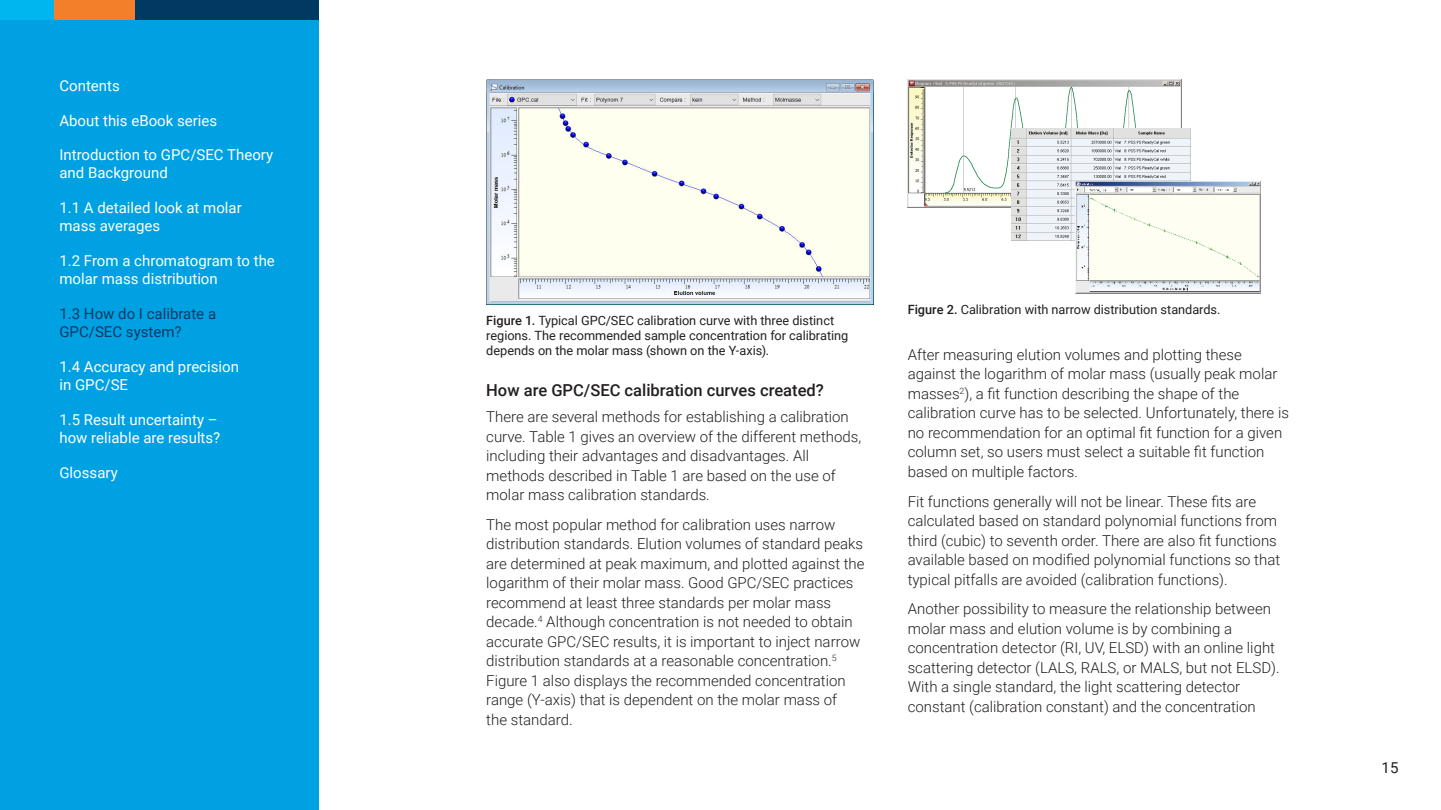
<style>
.page{position:relative;width:1441px;height:810px;background:#fff}
.page>*{position:absolute;margin:0;border:0;box-sizing:border-box;transform-origin:0 0}
.Header_2{font:500 16.5px "Roboto";color:#231f20}
.Body_text{font:300 15px/19.5px "Roboto";color:#231f20}
.Contents{font:15px/18px "Roboto";color:#fff}
.Contents-2{font:15px/18px "Roboto";color:#003a63}
.t1{font:15px "Roboto";color:#231f20}
.t2{font:12.75px/15px "Roboto";letter-spacing:-.005em;color:#231f20}
.s1{font-weight:500}
</style>
<div class="page">
<div style="left:0;top:0;width:319px;height:810px;background:#00a1e3"></div>
<div style="left:0;top:0;width:54px;height:20px;background:#00b6ef"></div>
<div style="left:54px;top:0;width:81px;height:20px;background:#f47f2a"></div>
<div style="left:135px;top:0;width:184px;height:20px;background:#003a63"></div>
<img style="left:486px;top:79px;width:387px;height:226px">
<img style="left:907px;top:79px;width:274px;height:128px">
<img style="left:1011px;top:128px;width:178px;height:113px">
<img style="left:1075px;top:181px;width:185px;height:113px">
<p class="Contents" style="left:59px;top:76px;width:62px">Contents</p>
<p class="Contents" style="left:59px;top:111px;width:159px">About this eBook series</p>
<p class="Contents" style="left:59px;top:145px;width:215px">Introduction to GPC/SEC Theory and Background</p>
<p class="Contents" style="left:59px;top:198px;width:184px">1.1 A detailed look at molar mass averages</p>
<p class="Contents" style="left:59px;top:251px;width:217px">1.2 From a chromatogram to the molar mass distribution</p>
<p class="Contents-2" style="left:59px;top:304px;width:158px">1.3 How do I calibrate a<br>GPC/SEC system?</p>
<p class="Contents" style="left:59px;top:357px;width:181px">1.4 Accuracy and precision in GPC/SE</p>
<p class="Contents" style="left:59px;top:410px;width:162px">1.5 Result uncertainty – how reliable are results?</p>
<p class="Contents" style="left:59px;top:463px;width:60px">Glossary</p>
<p class="t2" style="left:486px;top:312px;width:363px"><span class="s1">Figure 1.</span> Typical GPC/SEC calibration curve with three distinct regions. The recommended sample concentration for calibrating depends on the molar mass (shown on the Y-axis).</p>
<p class="Header_2" style="left:486px;top:379px;width:339px">How are GPC/SEC calibration curves created?</p>
<p class="Body_text" style="left:486px;top:407px;width:376px">There are several methods for establishing a calibration curve. Table 1 gives an overview of the different methods, including their advantages and disadvantages. All methods described in Table 1 are based on the use of molar mass calibration standards.</p>
<p class="Body_text" style="left:486px;top:514px;width:380px">The most popular method for calibration uses narrow distribution standards. Elution volumes of standard peaks are determined at peak maximum, and plotted against the logarithm of their molar mass. Good GPC/SEC practices recommend at least three standards per molar mass decade.<sup>4</sup> Although concentration is not needed to obtain accurate GPC/SEC results, it is important to inject narrow distribution standards at a reasonable concentration.<sup>5<br></sup>Figure 1 also displays the recommended concentration range (Y-axis) that is dependent on the molar mass of<br>the standard.</p>
<p class="t2" style="left:907px;top:301px;width:314px"><span class="s1">Figure 2.</span> Calibration with narrow distribution standards.</p>
<p class="Body_text" style="left:907px;top:344px;width:383px">After measuring elution volumes and plotting these against the logarithm of molar mass (usually peak molar masses<sup>2</sup>), a fit function describing the shape of the calibration curve has to be selected. Unfortunately, there is no recommendation for an optimal fit function for a given column set, so users must select a suitable fit function based on multiple factors.</p>
<p class="Body_text" style="left:907px;top:491px;width:374px">Fit functions generally will not be linear. These fits are calculated based on standard polynomial functions from third (cubic) to seventh order. There are also fit functions available based on modified polynomial functions so that typical pitfalls are avoided (calibration functions).</p>
<p class="Body_text" style="left:907px;top:599px;width:373px">Another possibility to measure the relationship between molar mass and elution volume is by combining a concentration detector (RI, UV, ELSD) with an online light scattering detector (LALS, RALS, or MALS, but not ELSD).<br>With a single standard, the light scattering detector constant (calibration constant) and the concentration</p>
<p class="t1" style="left:1381px;top:757px;width:18px">15</p>
</div>
